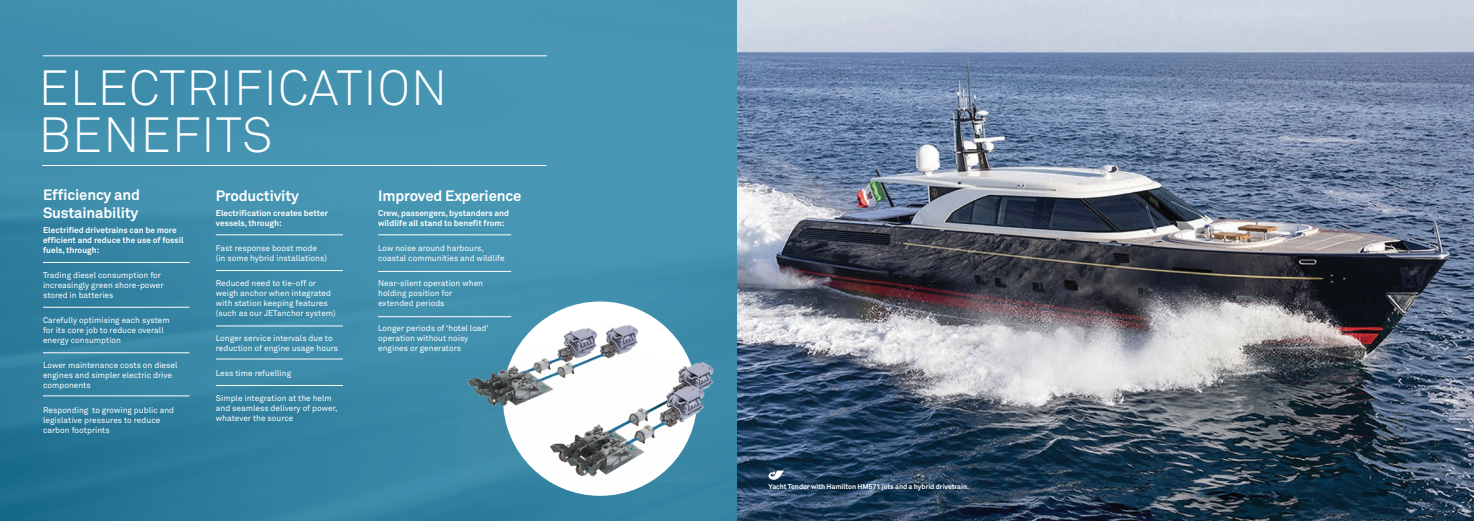
<style>
.page{position:relative;width:1474px;height:521px;background:#fff}
.page>*{position:absolute;margin:0;border:0;box-sizing:border-box;transform-origin:0 0}
.t1{font:300 48.82px/47.2px "Akkurat";letter-spacing:.025em;color:#fff}
.t2{font:700 14.88px/17.8px "Akkurat";letter-spacing:-.01em;color:#fff}
.t3{font:8.31px/10px "Akkurat";color:#fff}
.t4{font:700 8.31px/10px "Akkurat";color:#fff}
.t5{font:700 7px "Akkurat";letter-spacing:-.01em;color:#fff}
</style>
<div class="page">
<svg style="left:0;top:0;width:737px;height:521px;background:#3d8caa"></svg>
<img style="left:737px;top:0;width:736px;height:521px">
<hr style="left:42px;top:165px;width:504px;height:1px;background:#fff">
<hr style="left:43px;top:55px;width:504px;height:1px;background:#fff">
<hr style="left:43px;top:262px;width:146px;height:1px;background:#fff">
<hr style="left:216px;top:234px;width:127px;height:1px;background:#fff">
<hr style="left:378px;top:234px;width:133px;height:1px;background:#fff">
<hr style="left:378px;top:271px;width:133px;height:1px;background:#fff">
<hr style="left:378px;top:316px;width:133px;height:1px;background:#fff">
<hr style="left:216px;top:270px;width:127px;height:1px;background:#fff">
<hr style="left:216px;top:326px;width:127px;height:1px;background:#fff">
<hr style="left:216px;top:359px;width:127px;height:1px;background:#fff">
<hr style="left:216px;top:385px;width:127px;height:1px;background:#fff">
<hr style="left:43px;top:307px;width:146px;height:1px;background:#fff">
<hr style="left:43px;top:352px;width:146px;height:1px;background:#fff">
<hr style="left:43px;top:395px;width:146px;height:1px;background:#fff">
<div style="left:503px;top:301px;width:194px;height:195px;background:#fff;border-radius:50%"></div>
<img style="left:458px;top:325px;width:270px;height:156px">
<svg style="left:768px;top:470px;width:16px;height:10px"></svg>
<h1 class="t1" style="left:39px;top:65px;width:410px">ELECTRIFICATION<br>BENEFITS</h1>
<h2 class="t2" style="left:43px;top:186px;width:98px">Efficiency and<br>Sustainability</h2>
<p class="t4" style="left:43px;top:225px;width:142px">Electrified drivetrains can be more efficient and reduce the use of fossil fuels, through:</p>
<p class="t3" style="left:43px;top:270px;width:122px">Trading diesel consumption for increasingly green shore-power stored in batteries</p>
<p class="t3" style="left:43px;top:315px;width:128px">Carefully optimising each system for its core job to reduce overall energy consumption</p>
<p class="t3" style="left:43px;top:360px;width:136px">Lower maintenance costs on diesel engines and simpler electric drive components</p>
<p class="t3" style="left:43px;top:405px;width:133px">Responding to growing public and legislative pressures to reduce carbon footprints</p>
<h2 class="t2" style="left:216px;top:187px;width:85px">Productivity</h2>
<p class="t4" style="left:216px;top:208px;width:114px">Electrification creates better vessels, through:</p>
<p class="t3" style="left:216px;top:243px;width:113px">Fast response boost mode (in some hybrid installations)</p>
<p class="t3" style="left:216px;top:278px;width:121px">Reduced need to tie-off or weigh anchor when integrated with station keeping features (such as our JETanchor system)</p>
<p class="t3" style="left:216px;top:333px;width:124px">Longer service intervals due to reduction of engine usage hours</p>
<p class="t3" style="left:216px;top:368px;width:77px">Less time refuelling</p>
<p class="t3" style="left:216px;top:393px;width:123px">Simple integration at the helm and seamless delivery of power, whatever the source</p>
<h2 class="t2" style="left:378px;top:187px;width:145px">Improved Experience</h2>
<p class="t4" style="left:378px;top:208px;width:132px">Crew, passengers, bystanders and wildlife all stand to benefit from:</p>
<p class="t3" style="left:378px;top:243px;width:128px">Low noise around harbours, coastal communities and wildlife</p>
<p class="t3" style="left:378px;top:278px;width:106px">Near-silent operation when holding position for extended periods</p>
<p class="t3" style="left:378px;top:323px;width:112px">Longer periods of ‘hotel load’ operation without noisy engines or generators</p>
<p class="t5" style="left:768px;top:482px;width:202px">Yacht Tender with Hamilton HM571 jets and a hybrid drivetrain.</p>
</div>
